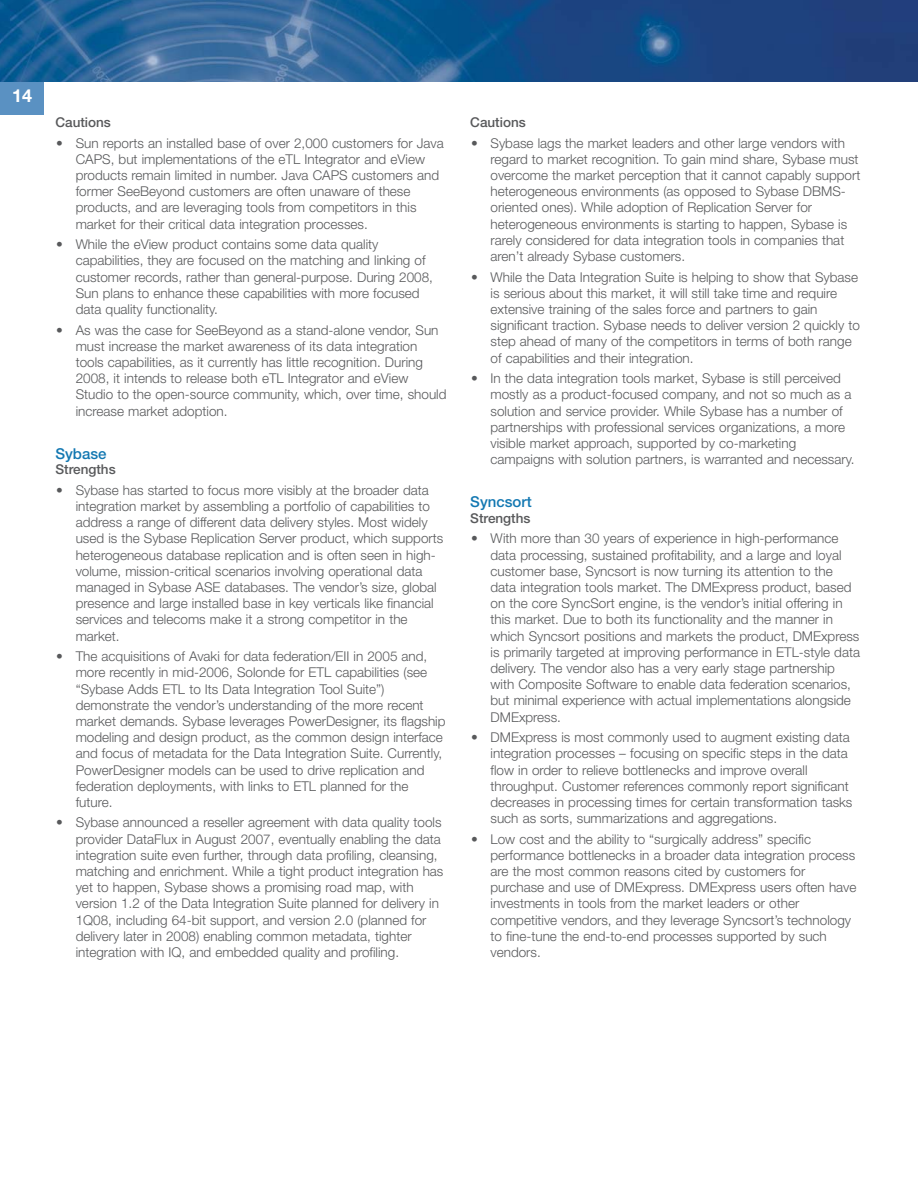
<style>
.page{position:relative;width:918px;height:1188px;background:#fff}
.page>*{position:absolute;margin:0;border:0;box-sizing:border-box;transform-origin:0 0}
.t1{font:700 18px "Helvetica Neue CE";color:#fff}
.t2{font:500 15px "Helvetica Neue";color:#1378b2}
.t3{font:300 13.5px/16.2px "Helvetica Neue";color:#58595b}
.t4{font:500 13.5px "Helvetica Neue";color:#58595b}
</style>
<div class="page">
<div style="left:0;top:79px;width:44px;height:36px;background:#5a91c2"></div>
<img style="left:0;top:0;width:918px;height:81px">
<h1 class="t1" style="left:12px;top:90px;width:22px">14</h1>
<p class="t4" style="left:56px;top:118px;width:57px">Cautions</p>
<p class="t3" style="left:76px;top:136px;width:370px;text-indent:-20px">• Sun reports an installed base of over 2,000 customers for Java CAPS, but implementations of the eTL Integrator and eView products remain limited in number. Java CAPS customers and former SeeBeyond customers are often unaware of these products, and are leveraging tools from competitors in this market for their critical data integration processes.</p>
<p class="t3" style="left:76px;top:238px;width:359px;text-indent:-20px">• While the eView product contains some data quality capabilities, they are focused on the matching and linking of customer records, rather than general-purpose. During 2008, Sun plans to enhance these capabilities with more focused data quality functionality.</p>
<p class="t3" style="left:76px;top:323px;width:372px;text-indent:-20px">• As was the case for SeeBeyond as a stand-alone vendor, Sun must increase the market awareness of its data integration tools capabilities, as it currently has little recognition. During 2008, it intends to release both eTL Integrator and eView Studio to the open-source community, which, over time, should increase market adoption.</p>
<p class="t2" style="left:56px;top:448px;width:53px">Sybase</p>
<p class="t4" style="left:56px;top:465px;width:62px">Strengths</p>
<p class="t3" style="left:76px;top:483px;width:369px;text-indent:-20px">• Sybase has started to focus more visibly at the broader data integration market by assembling a portfolio of capabilities to address a range of different data delivery styles. Most widely used is the Sybase Replication Server product, which supports heterogeneous database replication and is often seen in high&shy;volume, mission-critical scenarios involving operational data managed in Sybase ASE databases. The vendor’s size, global presence and large installed base in key verticals like financial services and telecoms make it a strong competitor in the market.</p>
<p class="t3" style="left:76px;top:650px;width:371px;text-indent:-20px">• The acquisitions of Avaki for data federation/EII in 2005 and, more recently in mid-2006, Solonde for ETL capabilities (see “Sybase Adds ETL to Its Data Integration Tool Suite”) demonstrate the vendor’s understanding of the more recent market demands. Sybase leverages PowerDesigner, its flagship modeling and design product, as the common design interface and focus of metadata for the Data Integration Suite. Currently, PowerDesigner models can be used to drive replication and federation deployments, with links to ETL planned for the future.</p>
<p class="t3" style="left:76px;top:816px;width:369px;text-indent:-20px">• Sybase announced a reseller agreement with data quality tools provider DataFlux in August 2007, eventually enabling the data integration suite even further, through data profiling, cleansing, matching and enrichment. While a tight product integration has yet to happen, Sybase shows a promising road map, with version 1.2 of the Data Integration Suite planned for delivery in 1Q08, including 64-bit support, and version 2.0 (planned for delivery later in 2008) enabling common metadata, tighter integration with IQ, and embedded quality and profiling.</p>
<p class="t4" style="left:470px;top:118px;width:57px">Cautions</p>
<p class="t3" style="left:491px;top:136px;width:371px;text-indent:-20px">• Sybase lags the market leaders and other large vendors with regard to market recognition. To gain mind share, Sybase must overcome the market perception that it cannot capably support heterogeneous environments (as opposed to Sybase DBMS&shy;oriented ones). While adoption of Replication Server for heterogeneous environments is starting to happen, Sybase is rarely considered for data integration tools in companies that aren’t already Sybase customers.</p>
<p class="t3" style="left:491px;top:270px;width:371px;text-indent:-20px">• While the Data Integration Suite is helping to show that Sybase is serious about this market, it will still take time and require extensive training of the sales force and partners to gain significant traction. Sybase needs to deliver version 2 quickly to step ahead of many of the competitors in terms of both range of capabilities and their integration.</p>
<p class="t3" style="left:491px;top:372px;width:365px;text-indent:-20px">• In the data integration tools market, Sybase is still perceived mostly as a product-focused company, and not so much as a solution and service provider. While Sybase has a number of partnerships with professional services organizations, a more visible market approach, supported by co-marketing campaigns with solution partners, is warranted and necessary.</p>
<p class="t2" style="left:470px;top:496px;width:63px">Syncsort</p>
<p class="t4" style="left:470px;top:513px;width:62px">Strengths</p>
<p class="t3" style="left:491px;top:532px;width:371px;text-indent:-20px">• With more than 30 years of experience in high-performance data processing, sustained profitability, and a large and loyal customer base, Syncsort is now turning its attention to the data integration tools market. The DMExpress product, based on the core SyncSort engine, is the vendor’s initial offering in this market. Due to both its functionality and the manner in which Syncsort positions and markets the product, DMExpress is primarily targeted at improving performance in ETL-style data delivery. The vendor also has a very early stage partnership with Composite Software to enable data federation scenarios, but minimal experience with actual implementations alongside DMExpress.</p>
<p class="t3" style="left:491px;top:731px;width:363px;text-indent:-20px">• DMExpress is most commonly used to augment existing data integration processes – focusing on specific steps in the data flow in order to relieve bottlenecks and improve overall throughput. Customer references commonly report significant decreases in processing times for certain transformation tasks such as sorts, summarizations and aggregations.</p>
<p class="t3" style="left:491px;top:832px;width:367px;text-indent:-20px">• Low cost and the ability to “surgically address” specific performance bottlenecks in a broader data integration process are the most common reasons cited by customers for purchase and use of DMExpress. DMExpress users often have investments in tools from the market leaders or other competitive vendors, and they leverage Syncsort’s technology to fine-tune the end-to-end processes supported by such vendors.</p>
</div>
